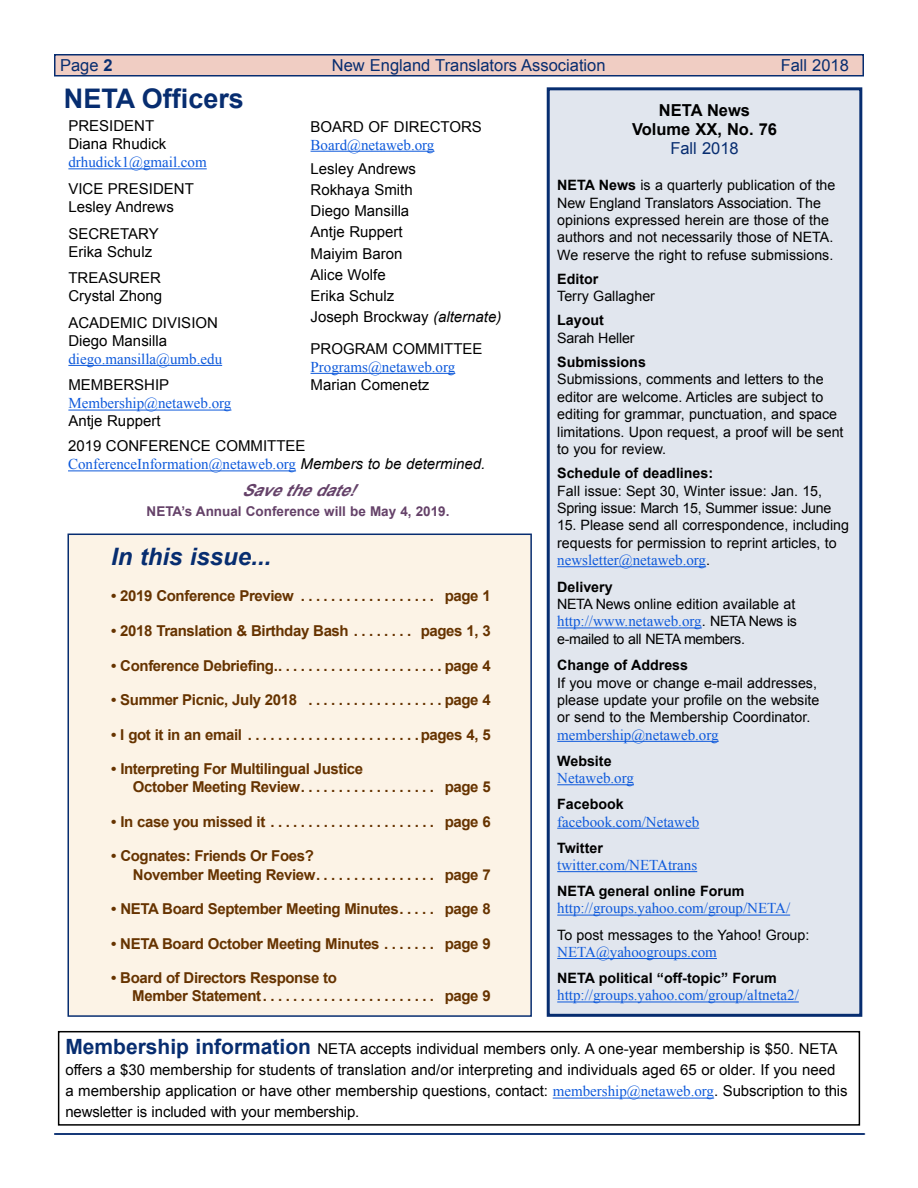
<style>
.page{position:relative;width:918px;height:1188px;background:#fff}
.page>*{position:absolute;margin:0;border:0;box-sizing:border-box;transform-origin:0 0}
.t1{font:700 27px "Arial";color:#072d70}
.t2{font:italic 700 24px "Arial";color:#072d70}
.t3{font:16.5px "Arial";color:#072d70}
.t4{font:700 16.5px/19.5px "Arial";color:#000;text-align:center}
.t5{font:italic 700 16.5px "Arial";color:#654269}
.t6{font:15px/21.3px "Arial";color:#000}
.t7{font:700 15px/18.1px "Arial";letter-spacing:-.025em;color:#630}
.t8{font:15px "Times New Roman";color:#0d59db}
.t9{font:14.25px/17.4px "Arial";color:#000}
.t10{font:700 14.25px "Arial";color:#000}
.t11{font:14.25px/17.4px "Arial";letter-spacing:-.02em;color:#000}
.t12{font:14.25px "Arial";letter-spacing:-.025em;color:#000}
.t13{font:700 13.5px "Arial";color:#654269}
.s1{font-weight:700}
.s2{font-family:"Arial";font-size:14.25px;color:#000}
.s3{font-style:italic}
.s4{font-family:"Arial";font-style:italic;color:#000}
.s5{font-weight:700;font-size:21px;color:#072d70}
.s6{font-family:"Times New Roman";color:#0d59db}
</style>
<div class="page">
<div style="left:55px;top:55px;width:808px;height:21px;background:#f0cdc3"></div>
<div style="left:54px;top:54px;width:810px;height:22px;border:2px solid #072d70"></div>
<hr style="left:55px;top:1133px;width:810px;height:2px;background:#072d70">
<hr style="left:54px;top:1133px;width:810px;height:2px;background:#072d70">
<div style="left:68px;top:534px;width:464px;height:483px;background:#fcf3e6;border:2px solid #072d70"></div>
<div style="left:548px;top:89px;width:313px;height:926px;background:#e1e6ee"></div>
<hr style="left:557px;top:566px;width:149px;height:1px;background:#0d59db">
<hr style="left:557px;top:628px;width:145px;height:1px;background:#0d59db">
<hr style="left:557px;top:741px;width:162px;height:1px;background:#0d59db">
<hr style="left:557px;top:784px;width:77px;height:1px;background:#0d59db">
<hr style="left:557px;top:828px;width:142px;height:1px;background:#0d59db">
<hr style="left:557px;top:871px;width:140px;height:1px;background:#0d59db">
<hr style="left:557px;top:915px;width:233px;height:1px;background:#0d59db">
<hr style="left:557px;top:958px;width:160px;height:1px;background:#0d59db">
<hr style="left:557px;top:1002px;width:242px;height:1px;background:#0d59db">
<div style="left:547px;top:87px;width:315px;height:930px;border:3px solid #072d70"></div>
<hr style="left:68px;top:168px;width:139px;height:1px;background:#0d59db">
<hr style="left:68px;top:365px;width:154px;height:1px;background:#0d59db">
<hr style="left:68px;top:410px;width:163px;height:1px;background:#0d59db">
<hr style="left:311px;top:151px;width:123px;height:1px;background:#0d59db">
<hr style="left:311px;top:373px;width:144px;height:1px;background:#0d59db">
<hr style="left:553px;top:1098px;width:161px;height:1px;background:#0d59db">
<div style="left:58px;top:1031px;width:802px;height:95px;border:2px solid #000"></div>
<hr style="left:68px;top:471px;width:228px;height:1px;background:#0d59db">
<p class="t3" style="left:60px;top:55px;width:54px">Page <span class="s1">2</span></p>
<p class="t3" style="left:332px;top:55px;width:275px">New England Translators Association</p>
<p class="t3" style="left:781px;top:55px;width:70px">Fall 2018</p>
<p class="t4" style="left:632px;top:101px;width:147px">NETA News<br>Volume XX, No. 76</p>
<p class="t3" style="left:670px;top:138px;width:70px">Fall 2018</p>
<p class="t9" style="left:557px;top:177px;width:280px"><span class="s1">NETA News</span> is a quarterly publication of the New England Translators Association. The opinions expressed herein are those of the authors and not necessarily those of NETA.<br>We reserve the right to refuse submissions.</p>
<p class="t10" style="left:557px;top:269px;width:43px">Editor</p>
<p class="t9" style="left:557px;top:288px;width:99px">Terry Gallagher</p>
<p class="t10" style="left:557px;top:311px;width:48px">Layout</p>
<p class="t9" style="left:557px;top:329px;width:79px">Sarah Heller</p>
<p class="t10" style="left:557px;top:352px;width:90px">Submissions</p>
<p class="t9" style="left:557px;top:371px;width:288px">Submissions, comments and letters to the editor are welcome. Articles are subject to editing for grammar, punctuation, and space limitations. Upon request, a proof will be sent to you for review.</p>
<p class="t10" style="left:557px;top:464px;width:157px">Schedule of deadlines:</p>
<p class="t11" style="left:557px;top:482px;width:276px">Fall issue: Sept 30, Winter issue: Jan. 15,<br>Spring issue: March 15, Summer issue: June</p>
<p class="t9" style="left:557px;top:517px;width:293px">15. Please send all correspondence, including requests for permission to reprint articles, to</p>
<p class="t8" style="left:557px;top:550px;width:154px">newsletter@netaweb.org<span class="s2">.</span></p>
<p class="t10" style="left:557px;top:577px;width:57px">Delivery</p>
<p class="t9" style="left:557px;top:595px;width:240px">NETA News online edition available at</p>
<p class="t8" style="left:557px;top:611px;width:241px">http://www.netaweb.org<span class="s2">. NETA News is</span></p>
<p class="t12" style="left:557px;top:629px;width:189px">e-mailed to all NETA members.</p>
<p class="t10" style="left:557px;top:656px;width:132px">Change of Address</p>
<p class="t9" style="left:557px;top:674px;width:264px">If you move or change e-mail addresses, please update your profile on the website or send to the Membership Coordinator.</p>
<p class="t8" style="left:557px;top:725px;width:163px">membership@netaweb.org</p>
<p class="t10" style="left:557px;top:751px;width:56px">Website</p>
<p class="t8" style="left:557px;top:768px;width:78px">Netaweb.org</p>
<p class="t10" style="left:557px;top:795px;width:68px">Facebook</p>
<p class="t8" style="left:557px;top:811px;width:144px">facebook.com/Netaweb</p>
<p class="t10" style="left:557px;top:838px;width:47px">Twitter</p>
<p class="t8" style="left:557px;top:855px;width:142px">twitter.com/NETAtrans</p>
<p class="t10" style="left:557px;top:882px;width:189px">NETA general online Forum</p>
<p class="t8" style="left:557px;top:898px;width:234px">http://groups.yahoo.com/group/NETA/</p>
<p class="t9" style="left:557px;top:926px;width:254px">To post messages to the Yahoo! Group:</p>
<p class="t8" style="left:557px;top:942px;width:161px">NETA@yahoogroups.com</p>
<p class="t10" style="left:557px;top:968px;width:221px">NETA political “off-topic” Forum</p>
<p class="t8" style="left:557px;top:985px;width:243px">http://groups.yahoo.com/group/altneta2/</p>
<h1 class="t1" style="left:64px;top:81px;width:182px">NETA Officers</h1>
<p class="t6" style="left:68px;top:117px;width:99px;line-height:18px">PRESIDENT<br>Diana Rhudick</p>
<p class="t8" style="left:68px;top:152px;width:140px">drhudick1@gmail.com</p>
<p class="t6" style="left:68px;top:180px;width:127px;line-height:18px">VICE PRESIDENT<br>Lesley Andrews</p>
<p class="t6" style="left:68px;top:224px;width:92px;line-height:18px">SECRETARY<br>Erika Schulz</p>
<p class="t6" style="left:68px;top:269px;width:95px;line-height:18px">TREASURER<br>Crystal Zhong</p>
<p class="t6" style="left:68px;top:314px;width:151px;line-height:18px">ACADEMIC DIVISION<br>Diego Mansilla</p>
<p class="t8" style="left:68px;top:349px;width:155px">diego.mansilla@umb.edu</p>
<p class="t6" style="left:68px;top:375px;width:102px">MEMBERSHIP</p>
<p class="t8" style="left:68px;top:393px;width:165px">Membership@netaweb.org</p>
<p class="t6" style="left:68px;top:411px;width:94px">Antje Ruppert</p>
<p class="t6" style="left:311px;top:116px;width:173px">BOARD OF DIRECTORS</p>
<p class="t8" style="left:311px;top:134px;width:125px">Board@netaweb.org</p>
<p class="t6" style="left:311px;top:158px;width:192px">Lesley Andrews<br>Rokhaya Smith<br>Diego Mansilla<br>Antje Ruppert<br>Maiyim Baron<br>Alice Wolfe<br>Erika Schulz<br>Joseph Brockway <span class="s3">(alternate)</span></p>
<p class="t6" style="left:311px;top:338px;width:174px">PROGRAM COMMITTEE</p>
<p class="t8" style="left:311px;top:357px;width:146px">Programs@netaweb.org</p>
<p class="t6" style="left:311px;top:374px;width:120px">Marian Comenetz</p>
<p class="t6" style="left:68px;top:436px;width:239px">2019 CONFERENCE COMMITTEE</p>
<p class="t8" style="left:68px;top:454px;width:419px">ConferenceInformation@netaweb.org <span class="s4">Members to be determined.</span></p>
<p class="t5" style="left:242px;top:480px;width:127px">Savethedate!</p>
<p class="t13" style="left:147px;top:502px;width:304px">NETA’s Annual Conference will be May 4, 2019.</p>
<h2 class="t2" style="left:111px;top:541px;width:162px">In this issue...</h2>
<p class="t7" style="left:111px;top:587px;width:191px">• 2019 Conference Preview ...................</p>
<p class="t7" style="left:445px;top:587px;width:48px">page 1</p>
<p class="t7" style="left:111px;top:622px;width:244px">• 2018 Translation &amp; Birthday Bash.........</p>
<p class="t7" style="left:421px;top:622px;width:72px">pages 1, 3</p>
<p class="t7" style="left:111px;top:657px;width:381px">• Conference Debriefing.. . . . . . . . . . . . . . . . . . . . . . page 4</p>
<p class="t7" style="left:111px;top:691px;width:199px">• Summer Picnic, July 2018 ..................</p>
<p class="t7" style="left:445px;top:691px;width:48px">page 4</p>
<p class="t7" style="left:111px;top:726px;width:381px">• I got it in an email . . . . . . . . . . . . . . . . . . . . . . .pages 4, 5</p>
<p class="t7" style="left:133px;top:760px;width:359px;text-indent:-22px">• Interpreting For Multilingual Justice<br>October Meeting Review. . . . . . . . . . . . . . . . . . page 5</p>
<p class="t7" style="left:111px;top:813px;width:161px">• In case you missed it.......................</p>
<p class="t7" style="left:445px;top:813px;width:48px">page 6</p>
<p class="t7" style="left:133px;top:848px;width:359px;text-indent:-22px">• Cognates: Friends Or Foes?<br>November Meeting Review. . . . . . . . . . . . . . . . page 7</p>
<p class="t7" style="left:111px;top:900px;width:381px">• NETA Board September Meeting Minutes. . . . . page 8</p>
<p class="t7" style="left:111px;top:935px;width:274px">• NETA Board October Meeting Minutes........</p>
<p class="t7" style="left:445px;top:935px;width:48px">page 9</p>
<p class="t7" style="left:132px;top:969px;width:206px;text-indent:-21px">• Board of Directors Response to<br>Member Statement........................</p>
<p class="t7" style="left:445px;top:987px;width:48px">page 9</p>
<p class="t6" style="left:65px;top:1039px;width:784px"><span class="s5">Membership information</span> NETA accepts individual members only. A one-year membership is $50. NETA offers a $30 membership for students of translation and/or interpreting and individuals aged 65 or older. If you need a membership application or have other membership questions, contact: <span class="s6">membership@netaweb.org</span>. Subscription to this newsletter is included with your membership.</p>
</div>
